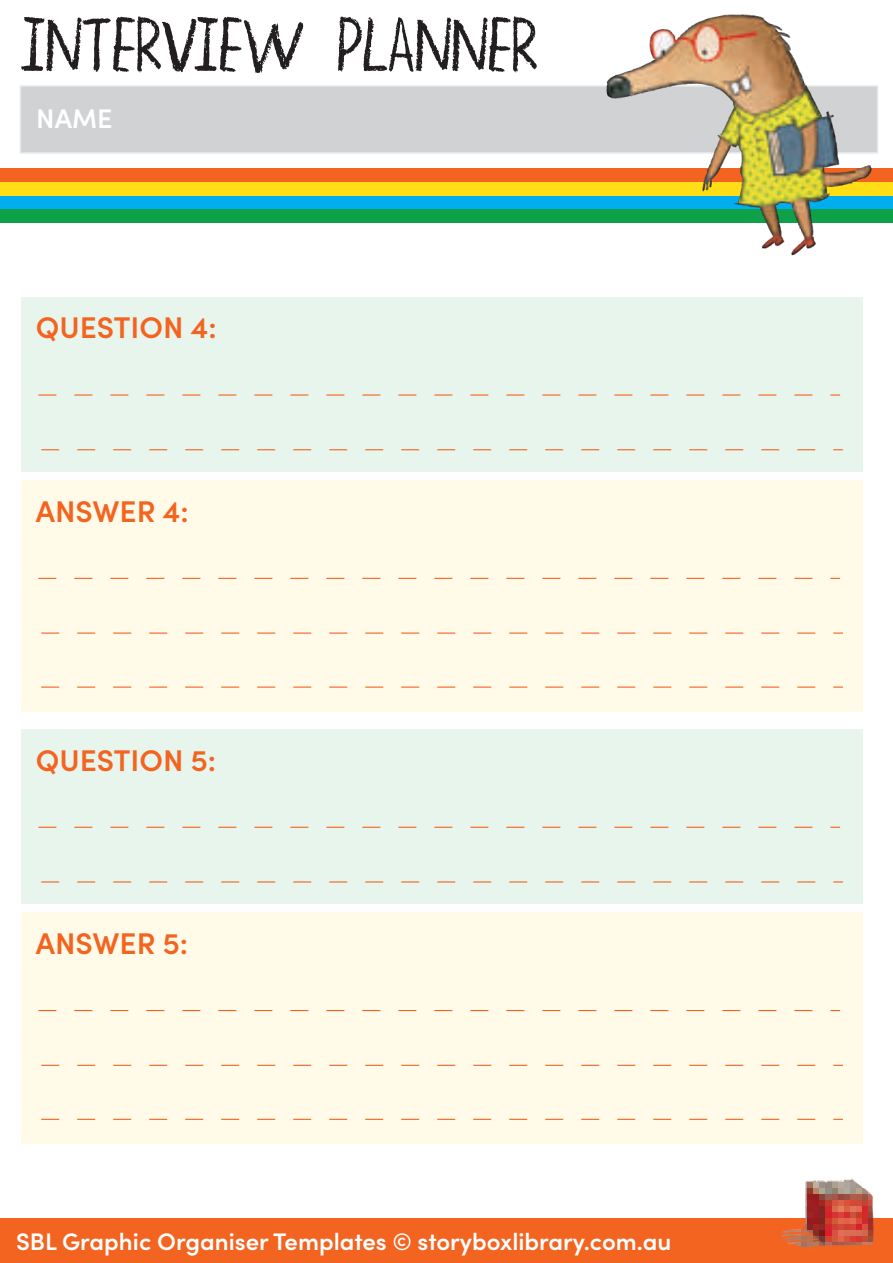
<style>
.page{position:relative;width:893px;height:1263px;background:#fff}
.page>*{position:absolute;margin:0;border:0;box-sizing:border-box;transform-origin:0 0}
.t1{font:60.9px "GUS GORDON sbl";color:#231f20}
.t2{font:600 30px "Sofia Pro";color:#f36421}
.t3{font:600 27px "Sofia Pro";color:#fff}
.t4{font:600 24px "Sofia Pro";color:#fff}
</style>
<div class="page">
<div style="left:0;top:209px;width:893px;height:13px;background:#0fa14a"></div>
<div style="left:0;top:195px;width:893px;height:14px;background:#00aeef"></div>
<div style="left:0;top:182px;width:893px;height:13px;background:#ffdd17"></div>
<div style="left:0;top:168px;width:893px;height:14px;background:#f36421"></div>
<div style="left:0;top:1218px;width:893px;height:45px;background:#f36421"></div>
<img style="left:782px;top:1178px;width:92px;height:69px">
<div style="left:20px;top:85px;width:858px;height:69px;background:#d1d2d4;border:2px solid #e6e7e9"></div>
<div style="left:21px;top:729px;width:842px;height:174px;background:#e7f5ed"></div>
<svg style="left:38px;top:827px;width:802px;height:1px"></svg>
<svg style="left:41px;top:881px;width:802px;height:1px"></svg>
<div style="left:21px;top:913px;width:842px;height:231px;background:#fffbe8"></div>
<svg style="left:38px;top:1010px;width:802px;height:1px"></svg>
<svg style="left:41px;top:1065px;width:802px;height:1px"></svg>
<svg style="left:41px;top:1119px;width:802px;height:1px"></svg>
<div style="left:21px;top:297px;width:842px;height:174px;background:#e7f5ed"></div>
<svg style="left:38px;top:394px;width:802px;height:2px"></svg>
<svg style="left:41px;top:449px;width:802px;height:1px"></svg>
<div style="left:21px;top:480px;width:842px;height:232px;background:#fffbe8"></div>
<svg style="left:38px;top:578px;width:802px;height:1px"></svg>
<svg style="left:41px;top:632px;width:802px;height:2px"></svg>
<svg style="left:41px;top:686px;width:802px;height:2px"></svg>
<img style="left:590px;top:14px;width:299px;height:242px">
<h1 class="t1" style="left:20px;top:14px;width:518px">INTERVIEW PLANNER</h1>
<p class="t3" style="left:36px;top:99px;width:78px">NAME</p>
<p class="t2" style="left:36px;top:305px;width:183px">QUESTION 4:</p>
<p class="t2" style="left:36px;top:488px;width:155px">ANSWER 4:</p>
<p class="t2" style="left:36px;top:737px;width:182px">QUESTION 5:</p>
<p class="t2" style="left:36px;top:921px;width:154px">ANSWER 5:</p>
<p class="t4" style="left:16px;top:1224px;width:657px">SBL Graphic Organiser Templates © storyboxlibrary.com.au</p>
</div>
